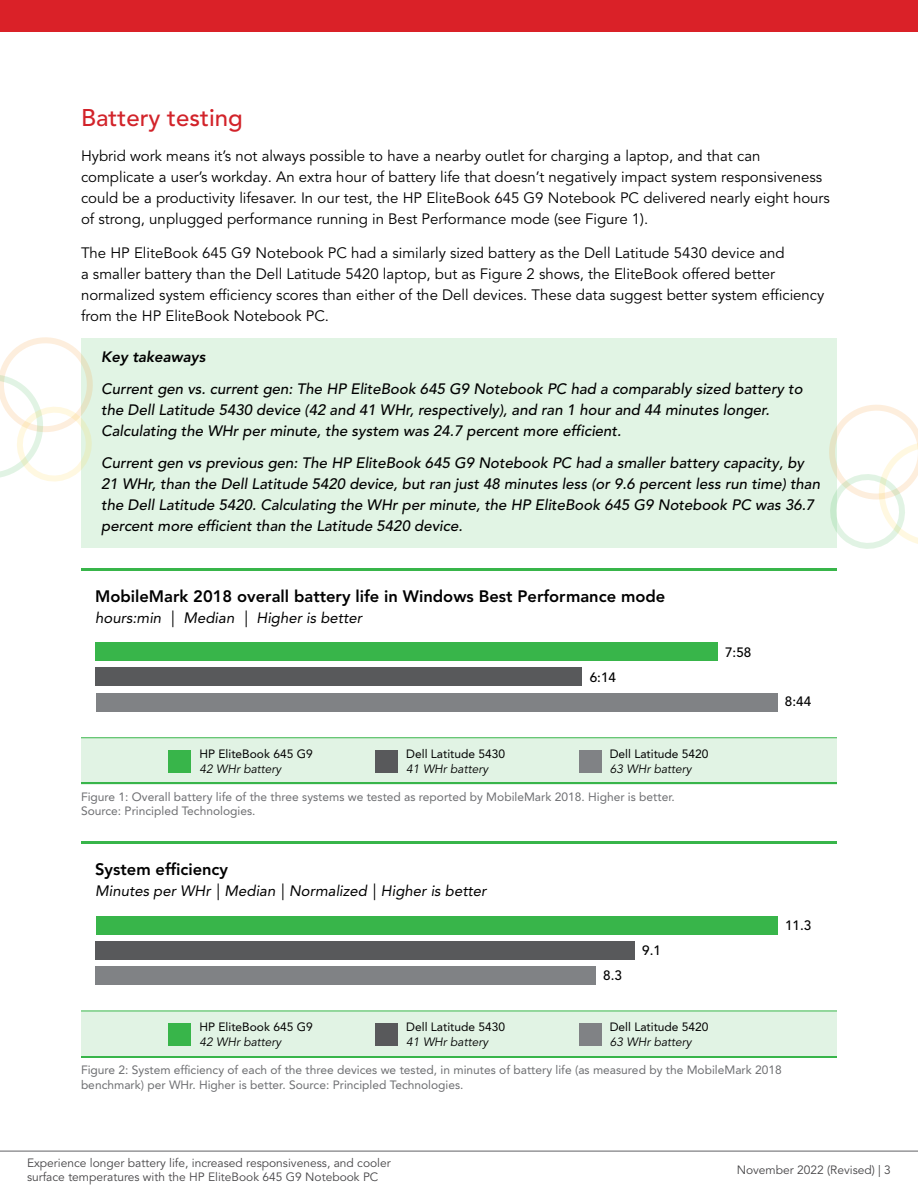
<style>
.page{position:relative;width:918px;height:1188px;background:#fff}
.page>*{position:absolute;margin:0;border:0;box-sizing:border-box;transform-origin:0 0}
.t1{font:500 24px "Avenir LT Pro";color:#d2232a}
.t2{font:800 16.5px "Avenir LT Pro";color:#000}
.t3{font:15px/21px "Avenir LT Pro";color:#000}
.t4{font:italic 500 15px/21px "Avenir LT Pro";color:#000}
.t5{font:italic 15px "Avenir LT Pro";color:#000}
.t6{font:italic 800 15px "Avenir LT Pro";color:#000}
.t7{font:500 13.5px "Avenir LT Pro";color:#000}
.t8{font:12px/14.4px "Avenir LT Pro";color:#6d6e71}
.t9{font:12px/14.4px "Avenir LT Pro";color:#464547}
.t10{font:12px "Avenir LT Pro";color:#000}
.t11{font:italic 12px "Avenir LT Pro";color:#000}
</style>
<div class="page">
<div style="left:81px;top:338px;width:756px;height:42px;background:#e1f4e4"></div>
<div style="left:81px;top:369px;width:756px;height:84px;background:#e1f4e4"></div>
<div style="left:81px;top:443px;width:756px;height:105px;background:#e1f4e4"></div>
<div style="left:81px;top:738px;width:756px;height:46px;background:#e1f3e4"></div>
<hr style="left:81px;top:737px;width:756px;height:1px;background:#38b54a">
<div style="left:169px;top:750px;width:22px;height:23px;background:#38b54a"></div>
<div style="left:375px;top:750px;width:23px;height:23px;background:#58595b"></div>
<div style="left:579px;top:750px;width:23px;height:23px;background:#808285"></div>
<div style="left:96px;top:693px;width:681px;height:18px;background:#808285"></div>
<div style="left:96px;top:668px;width:486px;height:18px;background:#58595b"></div>
<div style="left:96px;top:643px;width:622px;height:18px;background:#38b54a"></div>
<hr style="left:81px;top:568px;width:756px;height:3px;background:#38b54a">
<hr style="left:81px;top:782px;width:756px;height:2px;background:#38b54a">
<svg style="left:0;top:337px;width:93px;height:145px"></svg>
<svg style="left:829px;top:404px;width:89px;height:145px"></svg>
<div style="left:81px;top:1011px;width:756px;height:47px;background:#e1f3e4"></div>
<hr style="left:81px;top:1011px;width:756px;height:1px;background:#38b54a">
<div style="left:169px;top:1023px;width:22px;height:23px;background:#38b54a"></div>
<div style="left:375px;top:1023px;width:23px;height:23px;background:#58595b"></div>
<div style="left:579px;top:1023px;width:23px;height:23px;background:#808285"></div>
<div style="left:96px;top:966px;width:500px;height:19px;background:#808285"></div>
<div style="left:96px;top:941px;width:539px;height:18px;background:#58595b"></div>
<div style="left:96px;top:916px;width:681px;height:18px;background:#38b54a"></div>
<hr style="left:81px;top:842px;width:756px;height:2px;background:#38b54a">
<hr style="left:81px;top:1056px;width:756px;height:2px;background:#38b54a">
<hr style="left:0;top:1151px;width:918px;height:1px;background:#616264">
<div style="left:0;top:0;width:918px;height:32px;background:#da2128"></div>
<h1 class="t1" style="left:81px;top:104px;width:163px">Battery testing</h1>
<p class="t3" style="left:81px;top:145px;width:751px">Hybrid work means it’s not always possible to have a nearby outlet for charging a laptop, and that can complicate a user’s workday. An extra hour of battery life that doesn’t negatively impact system responsiveness could be a productivity lifesaver. In our test, the HP EliteBook 645 G9 Notebook PC delivered nearly eight hours of strong, unplugged performance running in Best Performance mode (see Figure 1).</p>
<p class="t3" style="left:81px;top:243px;width:745px">The HP EliteBook 645 G9 Notebook PC had a similarly sized battery as the Dell Latitude 5430 device and<br>a smaller battery than the Dell Latitude 5420 laptop, but as Figure 2 shows, the EliteBook offered better normalized system efficiency scores than either of the Dell devices. These data suggest better system efficiency from the HP EliteBook Notebook PC.</p>
<p class="t6" style="left:101px;top:348px;width:106px">Key takeaways</p>
<p class="t4" style="left:101px;top:379px;width:703px">Current gen vs. current gen: The HP EliteBook 645 G9 Notebook PC had a comparably sized battery to the Dell Latitude 5430 device (42 and 41 WHr, respectively), and ran 1 hour and 44 minutes longer.<br>Calculating the WHr per minute, the system was 24.7 percent more efficient.</p>
<p class="t4" style="left:101px;top:453px;width:720px">Current gen vs previous gen: The HP EliteBook 645 G9 Notebook PC had a smaller battery capacity, by 21 WHr, than the Dell Latitude 5420 device, but ran just 48 minutes less (or 9.6 percent less run time) than the Dell Latitude 5420. Calculating the WHr per minute, the HP EliteBook 645 G9 Notebook PC was 36.7 percent more efficient than the Latitude 5420 device.</p>
<p class="t2" style="left:95px;top:587px;width:572px">MobileMark 2018 overall battery life in Windows Best Performance mode</p>
<p class="t5" style="left:95px;top:609px;width:268px">hours:min | Median | Higher is better</p>
<p class="t7" style="left:590px;top:669px;width:28px">6:14</p>
<p class="t7" style="left:725px;top:644px;width:28px">7:58</p>
<p class="t10" style="left:199px;top:747px;width:115px">HP EliteBook 645 G9</p>
<p class="t10" style="left:406px;top:747px;width:100px">Dell Latitude 5430</p>
<p class="t10" style="left:610px;top:747px;width:100px">Dell Latitude 5420</p>
<p class="t11" style="left:199px;top:761px;width:83px">42 WHr battery</p>
<p class="t11" style="left:406px;top:761px;width:83px">41 WHr battery</p>
<p class="t11" style="left:610px;top:761px;width:83px">63 WHr battery</p>
<p class="t8" style="left:81px;top:789px;width:595px">Figure 1: Overall battery life of the three systems we tested as reported by MobileMark 2018. Higher is better.<br>Source: Principled Technologies.</p>
<p class="t2" style="left:95px;top:860px;width:134px">System efficiency</p>
<p class="t5" style="left:95px;top:882px;width:393px">Minutes per WHr | Median | Normalized | Higher is better</p>
<p class="t7" style="left:603px;top:967px;width:20px">8.3</p>
<p class="t7" style="left:642px;top:943px;width:20px">9.1</p>
<p class="t10" style="left:199px;top:1020px;width:115px">HP EliteBook 645 G9</p>
<p class="t10" style="left:406px;top:1020px;width:100px">Dell Latitude 5430</p>
<p class="t10" style="left:610px;top:1020px;width:100px">Dell Latitude 5420</p>
<p class="t11" style="left:199px;top:1034px;width:83px">42 WHr battery</p>
<p class="t11" style="left:406px;top:1034px;width:83px">41 WHr battery</p>
<p class="t11" style="left:610px;top:1034px;width:83px">63 WHr battery</p>
<p class="t7" style="left:785px;top:694px;width:28px">8:44</p>
<p class="t7" style="left:785px;top:918px;width:28px">11.3</p>
<p class="t8" style="left:81px;top:1063px;width:702px">Figure 2: System efficiency of each of the three devices we tested, in minutes of battery life (as measured by the MobileMark 2018 benchmark) per WHr. Higher is better. Source: Principled Technologies.</p>
<p class="t9" style="left:27px;top:1156px;width:365px">Experience longer battery life, increased responsiveness, and cooler surface temperatures with the HP EliteBook 645 G9 Notebook PC</p>
<p class="t9" style="left:737px;top:1163px;width:156px">November 2022 (Revised) | 3</p>
</div>
